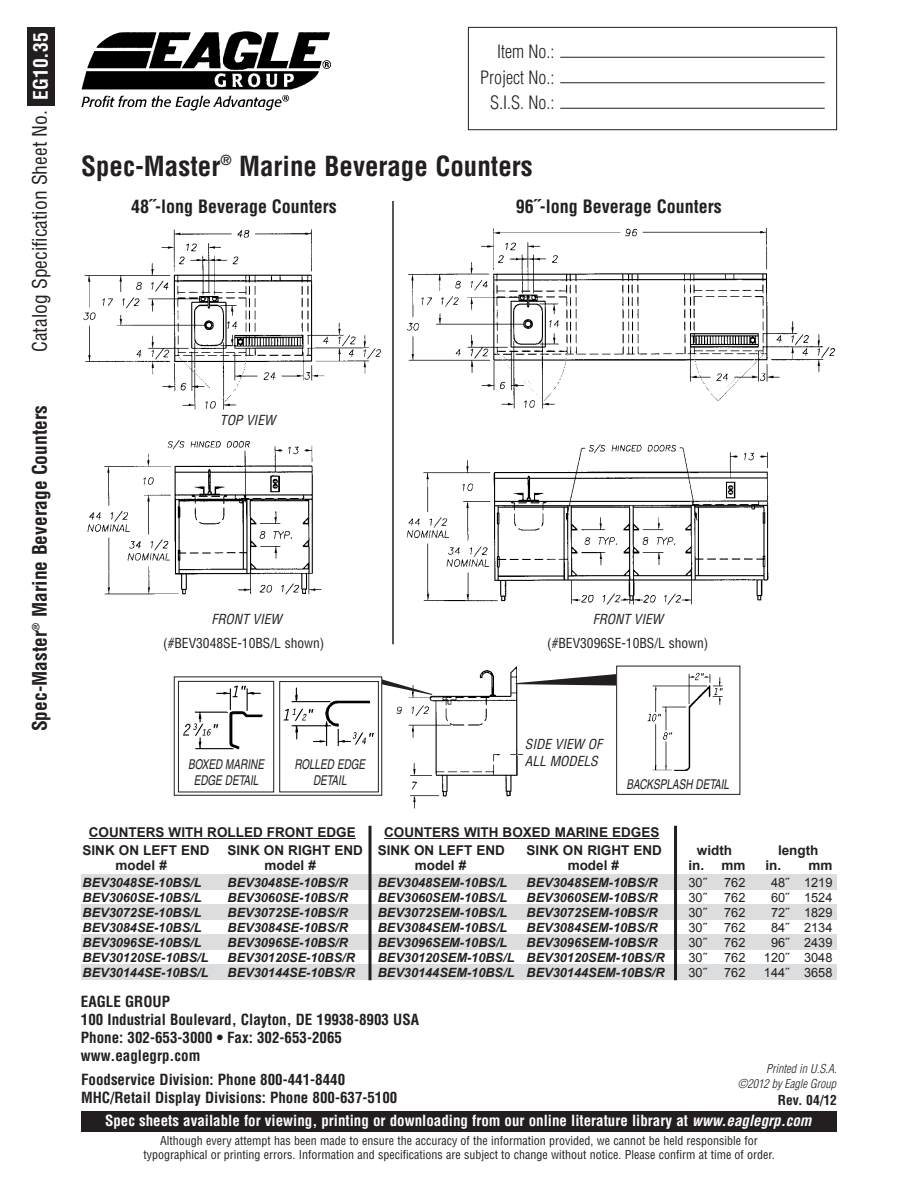
<style>
.page{position:relative;width:918px;height:1188px;background:#fff}
.page>*{position:absolute;margin:0;border:0;box-sizing:border-box;transform-origin:0 0}
.t1{font:700 condensed 27px "Helvetica";color:#231f20}
.t2{font:condensed 19.5px "Helvetica";color:#231f20}
.t3{font:700 condensed 19.5px "Helvetica";color:#231f20}
.t4{font:700 condensed 18px "Helvetica";color:#231f20}
.t5{font:300 condensed 18px/25.5px "Helvetica";color:#231f20;text-align:right}
.t6{font:700 condensed 15px/18px "Helvetica";color:#231f20}
.t7{font:700 condensed 15px "Helvetica";color:#fff}
.t8{font:700 13.5px "Arial";color:#231f20}
.t9{font:italic condensed 13.5px/16.2px "Helvetica";color:#231f20;text-align:center;scale:.9 1}
.t10{font:condensed 13.5px "Helvetica";color:#231f20}
.t11{font:italic condensed 13.5px/16.2px "Helvetica";color:#231f20}
.t12{font:700 condensed 13.5px "Helvetica";color:#231f20}
.t13{font:italic 700 12.75px "Arial";color:#231f20}
.t14{font:12.75px "Arial";color:#231f20}
.t15{font:condensed 12px/13.5px "Helvetica";color:#231f20;text-align:center}
.t16{font:italic 300 condensed 12px "Helvetica";color:#231f20}
.s1{font-weight:700;color:#fff}
.s2{font-style:italic}
</style>
<div class="page">
<img style="left:396px;top:666px;width:128px;height:143px">
<div style="left:81px;top:905px;width:756px;height:15px;background:#dcdddf"></div>
<div style="left:81px;top:875px;width:756px;height:15px;background:#dcdddf"></div>
<div style="left:81px;top:964px;width:756px;height:16px;background:#dcdddf"></div>
<div style="left:81px;top:934px;width:756px;height:16px;background:#dcdddf"></div>
<div style="left:81px;top:1111px;width:756px;height:21px;background:#231f20"></div>
<img style="left:81px;top:31px;width:250px;height:79px">
<div style="left:27px;top:27px;width:28px;height:78px;background:#231f20"></div>
<div style="left:468px;top:27px;width:369px;height:103px;border:1px solid #231f20"></div>
<hr style="left:560px;top:82px;width:265px;height:1px;background:#231f20">
<hr style="left:560px;top:57px;width:265px;height:1px;background:#231f20">
<hr style="left:560px;top:108px;width:265px;height:1px;background:#231f20">
<hr style="left:89px;top:838px;width:267px;height:1px;background:#231f20">
<hr style="left:384px;top:838px;width:275px;height:1px;background:#231f20">
<hr style="left:369px;top:826px;width:3px;height:154px;background:#231f20">
<hr style="left:674px;top:826px;width:3px;height:154px;background:#231f20">
<img style="left:83px;top:229px;width:298px;height:366px">
<hr style="left:392px;top:201px;width:2px;height:443px;background:#231f20">
<img style="left:406px;top:227px;width:430px;height:378px">
<div style="left:814px;top:502px;width:36px;height:64px;background:#fff"></div>
<svg style="left:382px;top:679px;width:50px;height:16px"></svg>
<svg style="left:516px;top:674px;width:100px;height:12px"></svg>
<svg style="left:177px;top:680px;width:202px;height:113px"></svg>
<div style="left:174px;top:676px;width:208px;height:120px;border:1px solid #231f20"></div>
<div style="left:178px;top:681px;width:96px;height:111px;background:#fff"></div>
<img style="left:183px;top:685px;width:80px;height:65px">
<div style="left:178px;top:681px;width:96px;height:111px;border:1px solid #231f20"></div>
<div style="left:280px;top:682px;width:98px;height:110px;background:#fff"></div>
<img style="left:283px;top:687px;width:91px;height:60px">
<div style="left:279px;top:681px;width:100px;height:111px;border:1px solid #231f20"></div>
<img style="left:647px;top:672px;width:76px;height:99px">
<div style="left:616px;top:666px;width:124px;height:129px;border:1px solid #231f20"></div>
<h2 class="t2" style="left:28px;top:352px;width:321px;rotate:-90deg">Catalog Specification Sheet No. <span class="s1">EG10.35</span></h2>
<h2 class="t3" style="left:28px;top:731px;width:328px;rotate:-90deg">Spec-Master<sup>®</sup> Marine Beverage Counters</h2>
<h3 class="t5" style="left:480px;top:39px;width:76px">Item No.:<br>Project No.:<br>S.I.S. No.:</h3>
<h1 class="t1" style="left:81px;top:149px;width:453px">Spec-Master<sup>®</sup> Marine Beverage Counters</h1>
<h3 class="t4" style="left:131px;top:196px;width:207px">48˝-long Beverage Counters</h3>
<p class="t11" style="left:220px;top:412px;width:57px">TOP VIEW</p>
<p class="t11" style="left:211px;top:611px;width:72px">FRONT VIEW</p>
<p class="t10" style="left:163px;top:635px;width:163px">(#BEV3048SE-10BS/L shown)</p>
<p class="t9" style="left:188px;top:756px;width:86px">BOXED MARINE<br>EDGE DETAIL</p>
<p class="t9" style="left:294px;top:756px;width:80px">ROLLED EDGE<br>DETAIL</p>
<h3 class="t4" style="left:516px;top:196px;width:207px">96˝-long Beverage Counters</h3>
<p class="t11" style="left:593px;top:611px;width:72px">FRONT VIEW</p>
<p class="t10" style="left:547px;top:635px;width:163px">(#BEV3096SE-10BS/L shown)</p>
<p class="t11" style="left:525px;top:736px;width:79px">SIDE VIEW OF<br>ALL MODELS</p>
<p class="t9" style="left:626px;top:776px;width:115px">BACKSPLASH DETAIL</p>
<p class="t8" style="left:89px;top:824px;width:269px">COUNTERS WITH ROLLED FRONT EDGE</p>
<p class="t8" style="left:384px;top:824px;width:277px">COUNTERS WITH BOXED MARINE EDGES</p>
<p class="t8" style="left:83px;top:841px;width:129px">SINK ON LEFT END</p>
<p class="t8" style="left:228px;top:841px;width:279px">SINK ON RIGHT END SINK ON LEFT END</p>
<p class="t8" style="left:527px;top:841px;width:137px">SINK ON RIGHT END</p>
<p class="t8" style="left:697px;top:841px;width:37px">width</p>
<p class="t8" style="left:778px;top:841px;width:42px">length</p>
<p class="t8" style="left:115px;top:856px;width:53px">model #</p>
<p class="t8" style="left:265px;top:856px;width:53px">model #</p>
<p class="t8" style="left:415px;top:856px;width:53px">model #</p>
<p class="t8" style="left:568px;top:856px;width:53px">model #</p>
<p class="t8" style="left:688px;top:856px;width:59px">in. mm</p>
<p class="t8" style="left:765px;top:856px;width:69px">in. mm</p>
<p class="t13" style="left:83px;top:874px;width:121px">BEV3048SE-10BS/L</p>
<p class="t13" style="left:228px;top:874px;width:122px">BEV3048SE-10BS/R</p>
<p class="t13" style="left:378px;top:874px;width:131px">BEV3048SEM-10BS/L</p>
<p class="t13" style="left:527px;top:874px;width:133px">BEV3048SEM-10BS/R</p>
<p class="t14" style="left:688px;top:874px;width:20px">30˝</p>
<p class="t14" style="left:724px;top:874px;width:23px">762</p>
<p class="t14" style="left:771px;top:874px;width:63px">48˝ 1219</p>
<p class="t13" style="left:83px;top:889px;width:121px">BEV3060SE-10BS/L</p>
<p class="t13" style="left:228px;top:889px;width:122px">BEV3060SE-10BS/R</p>
<p class="t13" style="left:378px;top:889px;width:131px">BEV3060SEM-10BS/L</p>
<p class="t13" style="left:527px;top:889px;width:133px">BEV3060SEM-10BS/R</p>
<p class="t14" style="left:688px;top:889px;width:20px">30˝</p>
<p class="t14" style="left:724px;top:889px;width:23px">762</p>
<p class="t14" style="left:771px;top:889px;width:63px">60˝ 1524</p>
<p class="t13" style="left:83px;top:904px;width:121px">BEV3072SE-10BS/L</p>
<p class="t13" style="left:228px;top:904px;width:122px">BEV3072SE-10BS/R</p>
<p class="t13" style="left:378px;top:904px;width:131px">BEV3072SEM-10BS/L</p>
<p class="t13" style="left:527px;top:904px;width:133px">BEV3072SEM-10BS/R</p>
<p class="t14" style="left:688px;top:904px;width:20px">30˝</p>
<p class="t14" style="left:724px;top:904px;width:23px">762</p>
<p class="t14" style="left:771px;top:904px;width:63px">72˝ 1829</p>
<p class="t13" style="left:83px;top:919px;width:121px">BEV3084SE-10BS/L</p>
<p class="t13" style="left:228px;top:919px;width:122px">BEV3084SE-10BS/R</p>
<p class="t13" style="left:378px;top:919px;width:131px">BEV3084SEM-10BS/L</p>
<p class="t13" style="left:527px;top:919px;width:133px">BEV3084SEM-10BS/R</p>
<p class="t14" style="left:688px;top:919px;width:20px">30˝</p>
<p class="t14" style="left:724px;top:919px;width:23px">762</p>
<p class="t14" style="left:771px;top:919px;width:63px">84˝ 2134</p>
<p class="t13" style="left:83px;top:934px;width:121px">BEV3096SE-10BS/L</p>
<p class="t13" style="left:228px;top:934px;width:122px">BEV3096SE-10BS/R</p>
<p class="t13" style="left:378px;top:934px;width:131px">BEV3096SEM-10BS/L</p>
<p class="t13" style="left:527px;top:934px;width:133px">BEV3096SEM-10BS/R</p>
<p class="t14" style="left:688px;top:934px;width:20px">30˝</p>
<p class="t14" style="left:724px;top:934px;width:23px">762</p>
<p class="t14" style="left:771px;top:934px;width:63px">96˝ 2439</p>
<p class="t13" style="left:83px;top:949px;width:128px">BEV30120SE-10BS/L</p>
<p class="t13" style="left:228px;top:949px;width:129px">BEV30120SE-10BS/R</p>
<p class="t13" style="left:378px;top:949px;width:288px">BEV30120SEM-10BS/L BEV30120SEM-10BS/R</p>
<p class="t14" style="left:688px;top:949px;width:20px">30˝</p>
<p class="t14" style="left:724px;top:949px;width:23px">762</p>
<p class="t14" style="left:764px;top:949px;width:70px">120˝ 3048</p>
<p class="t13" style="left:83px;top:964px;width:128px">BEV30144SE-10BS/L</p>
<p class="t13" style="left:228px;top:964px;width:129px">BEV30144SE-10BS/R</p>
<p class="t13" style="left:378px;top:964px;width:288px">BEV30144SEM-10BS/L BEV30144SEM-10BS/R</p>
<p class="t14" style="left:688px;top:964px;width:20px">30˝</p>
<p class="t14" style="left:724px;top:964px;width:23px">762</p>
<p class="t14" style="left:764px;top:964px;width:70px">144˝ 3658</p>
<p class="t6" style="left:81px;top:993px;width:340px">EAGLE GROUP<br>100 Industrial Boulevard, Clayton, DE 19938-8903 USA<br>Phone: 302-653-3000 • Fax: 302-653-2065 www.eaglegrp.com</p>
<p class="t16" style="left:766px;top:1062px;width:72px">Printed in U.S.A.</p>
<p class="t6" style="left:81px;top:1070px;width:266px">Foodservice Division: Phone 800-441-8440</p>
<p class="t16" style="left:738px;top:1077px;width:100px">©2012 by Eagle Group</p>
<p class="t6" style="left:81px;top:1088px;width:318px">MHC/Retail Display Divisions: Phone 800-637-5100</p>
<p class="t12" style="left:778px;top:1092px;width:61px">Rev. 04/12</p>
<p class="t7" style="left:105px;top:1112px;width:708px">Spec sheets available for viewing, printing or downloading from our online literature library at <span class="s2">www.eaglegrp.com</span></p>
<p class="t15" style="left:143px;top:1134px;width:633px">Although every attempt has been made to ensure the accuracy of the information provided, we cannot be held responsible for typographical or printing errors. Information and specifications are subject to change without notice. Please confirm at time of order.</p>
</div>
